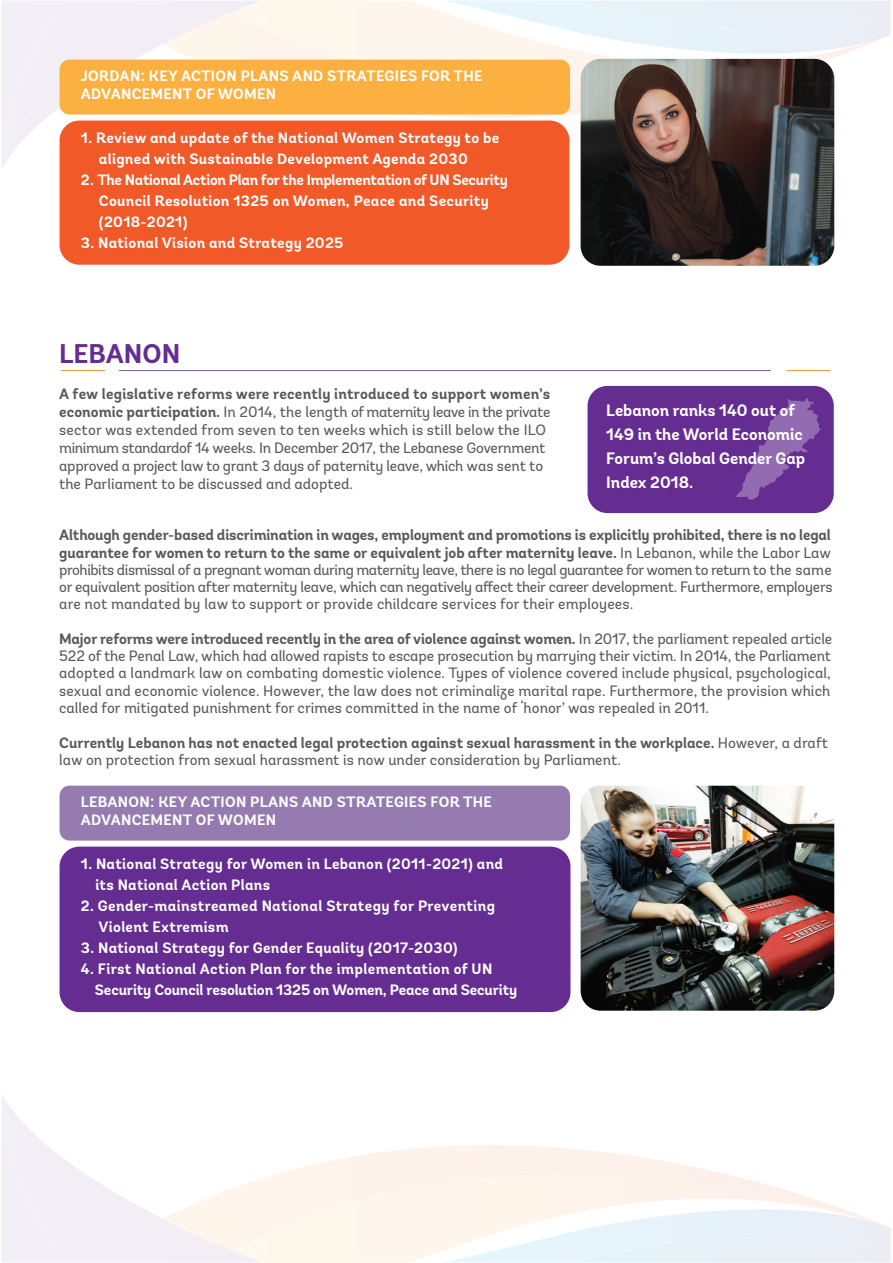
<style>
.page{position:relative;width:893px;height:1263px;background:#fff}
.page>*{position:absolute;margin:0;border:0;box-sizing:border-box;transform-origin:0 0}
.t1{font:700 27px "Andes";color:#652d91}
.t2{font:700 16.5px/24px "Andes";color:#fff}
.t3{font:15px/17.2px "Andes";color:#57585a;text-align:justify}
.t4{font:700 15px/18px "Andes";letter-spacing:.02em;color:#fff}
.t5{font:15px/18px "Andes";letter-spacing:-.02em;color:#57585a}
.t6{font:700 15px "Andes";letter-spacing:-.01em;color:#57585a}
.t7{font:700 15px "Andes";letter-spacing:-.02em;color:#fff}
.t8{font:700 15px "Andes";letter-spacing:-.01em;color:#fff}
.s1{font-weight:700}
.s2{font-weight:400}
</style>
<div class="page">
<svg style="left:426px;top:88px;width:409px;height:30px"></svg>
<div style="left:263px;top:1px;width:572px;height:87px;background:#fef6ec"></div>
<svg style="left:408px;top:0;width:483px;height:64px"></svg>
<svg style="left:2px;top:0;width:231px;height:170px"></svg>
<svg style="left:275px;top:1145px;width:453px;height:30px"></svg>
<div style="left:263px;top:1175px;width:550px;height:87px;background:#fef5eb"></div>
<svg style="left:408px;top:1199px;width:483px;height:63px"></svg>
<svg style="left:2px;top:1094px;width:170px;height:168px"></svg>
<div style="left:60px;top:121px;width:509px;height:144px;background:#f15929;border-radius:20px"></div>
<div style="left:60px;top:847px;width:510px;height:165px;background:#652d91;border-radius:20px"></div>
<div style="left:60px;top:60px;width:510px;height:55px;background:#fbb03f;border-radius:10px"></div>
<div style="left:60px;top:786px;width:510px;height:54px;background:#957bb0;border-radius:10px"></div>
<div style="left:587px;top:386px;width:247px;height:127px;background:#652d91;border-radius:20px"></div>
<svg style="left:736px;top:398px;width:85px;height:102px"></svg>
<img style="left:581px;top:59px;width:253px;height:207px">
<img style="left:581px;top:786px;width:253px;height:225px">
<p class="t4" style="left:81px;top:67px;width:403px">JORDAN: KEY ACTION PLANS AND STRATEGIES FOR THE<br>ADVANCEMENT OF WOMEN</p>
<p class="t4" style="left:81px;top:129px;width:420px">1. Review and update of the National Women Strategy to be</p>
<p class="t4" style="left:99px;top:150px;width:370px">aligned with Sustainable Development Agenda 2030</p>
<p class="t7" style="left:81px;top:171px;width:428px">2. The National Action Plan for the Implementation of UN Security</p>
<p class="t4" style="left:99px;top:192px;width:391px">Council Resolution 1325 on Women, Peace and Security</p>
<p class="t4" style="left:99px;top:213px;width:90px">(2018-2021)</p>
<p class="t4" style="left:81px;top:234px;width:264px">3. National Vision and Strategy 2025</p>
<p class="t1" style="left:59px;top:337px;width:123px">LEBANON</p>
<p class="t5" style="left:59px;top:385px;width:493px"><span class="s1">A few legislative reforms were recently introduced to support women’s economic participation.</span> In 2014, the length of maternity leave in the private sector was extended from seven to ten weeks which is still below the ILO minimum standardof 14 weeks. In December 2017, the Lebanese Government approved a project law to grant 3 days of paternity leave, which was sent to the Parliament to be discussed and adopted.</p>
<p class="t6" style="left:59px;top:526px;width:773px">Although gender-based discrimination in wages, employment and promotions is explicitly prohibited, there is no legal</p>
<p class="t3" style="left:59px;top:544px;width:775px"><span class="s1">guarantee for women to return to the same or equivalent job after maternity leave.</span> In Lebanon, while the Labor Law prohibits dismissal of a pregnant woman during maternity leave, there is no legal guarantee for women to return to the same or equivalent position after maternity leave, which can negatively affect their career development. Furthermore, employers are not mandated by law to support or provide childcare services for their employees.</p>
<p class="t6" style="left:59px;top:629px;width:775px">Major reforms were introduced recently in the area of violence against women. <span class="s2">In 2017, the parliament repealed article</span></p>
<p class="t3" style="left:59px;top:647px;width:773px">522 of the Penal Law, which had allowed rapists to escape prosecution by marrying their victim. In 2014, the Parliament adopted a landmark law on combating domestic violence. Types of violence covered include physical, psychological, sexual and economic violence. However, the law does not criminalize marital rape. Furthermore, the provision which called for mitigated punishment for crimes committed in the name of ‘honor’ was repealed in 2011.</p>
<p class="t3" style="left:59px;top:734px;width:770px"><span class="s1">Currently Lebanon has not enacted legal protection against sexual harassment in the workplace.</span> However, a draft law on protection from sexual harassment is now under consideration by Parliament.</p>
<p class="t2" style="left:606px;top:399px;width:201px">Lebanon ranks 140 out of<br>149 in the World Economic<br>Forum’s Global Gender Gap<br>Index 2018.</p>
<p class="t4" style="left:81px;top:794px;width:413px">LEBANON: KEY ACTION PLANS AND STRATEGIES FOR THE<br>ADVANCEMENT OF WOMEN</p>
<p class="t4" style="left:81px;top:855px;width:424px">1. National Strategy for Women in Lebanon (2011-2021) and</p>
<p class="t4" style="left:95px;top:876px;width:176px">its National Action Plans</p>
<p class="t4" style="left:81px;top:897px;width:416px">2. Gender-mainstreamed National Strategy for Preventing</p>
<p class="t4" style="left:99px;top:918px;width:132px">Violent Extremism</p>
<p class="t4" style="left:81px;top:939px;width:378px">3. National Strategy for Gender Equality (2017-2030)</p>
<p class="t4" style="left:81px;top:960px;width:413px">4. First National Action Plan for the implementation of UN</p>
<p class="t8" style="left:95px;top:981px;width:424px">Security Council resolution 1325 on Women, Peace and Security</p>
</div>
